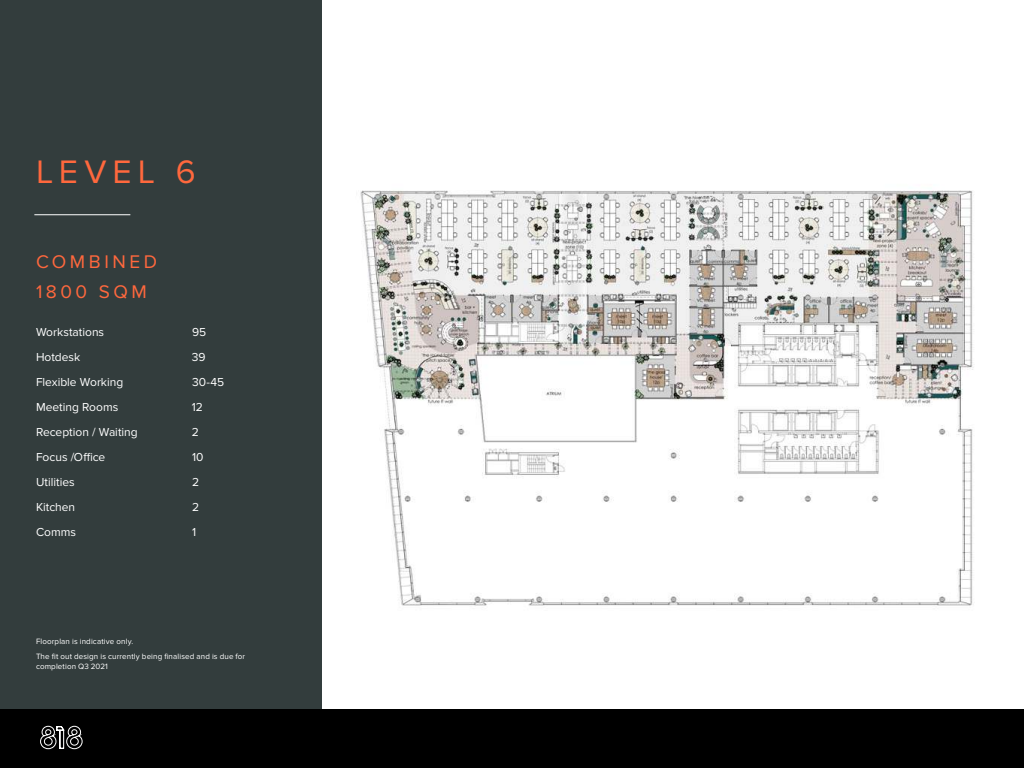
<style>
.page{position:relative;width:1024px;height:768px;background:#fff}
.page>*{position:absolute;margin:0;border:0;box-sizing:border-box;transform-origin:0 0}
.t1{font:33.7px "Proxima Nova";letter-spacing:.18em;color:#ff683d}
.t2{font:19px/30px "Proxima Nova";letter-spacing:.185em;color:#ff683d}
.t3{font:12px "Proxima Nova";color:#fff}
.t4{font:8px/15px "Proxima Nova";letter-spacing:.015em;color:#fff}
</style>
<div class="page">
<div style="left:0;top:709px;width:1024px;height:59px;background:#000"></div>
<svg style="left:40px;top:726px;width:43px;height:23px"></svg>
<div style="left:0;top:0;width:322px;height:709px;background:#333d3d"></div>
<hr style="left:34px;top:214px;width:96px;height:1px;background:#fff">
<img style="left:360px;top:190px;width:614px;height:416px">
<h1 class="t1" style="left:36px;top:157px;width:161px">LEVEL 6</h1>
<h2 class="t2" style="left:36px;top:248px;width:123px">COMBINED<br>1800 SQM</h2>
<p class="t3" style="left:36px;top:327px;width:70px">Workstations</p>
<p class="t3" style="left:192px;top:327px;width:16px">95</p>
<p class="t3" style="left:36px;top:352px;width:46px">Hotdesk</p>
<p class="t3" style="left:192px;top:352px;width:15px">39</p>
<p class="t3" style="left:36px;top:377px;width:89px">Flexible Working</p>
<p class="t3" style="left:192px;top:377px;width:34px">30-45</p>
<p class="t3" style="left:36px;top:402px;width:84px">Meeting Rooms</p>
<p class="t3" style="left:192px;top:402px;width:12px">12</p>
<p class="t3" style="left:36px;top:427px;width:103px">Reception / Waiting</p>
<p class="t3" style="left:192px;top:427px;width:9px">2</p>
<p class="t3" style="left:36px;top:452px;width:71px">Focus /Office</p>
<p class="t3" style="left:192px;top:452px;width:13px">10</p>
<p class="t3" style="left:36px;top:477px;width:40px">Utilities</p>
<p class="t3" style="left:192px;top:477px;width:9px">2</p>
<p class="t3" style="left:36px;top:502px;width:41px">Kitchen</p>
<p class="t3" style="left:192px;top:502px;width:9px">2</p>
<p class="t3" style="left:36px;top:527px;width:42px">Comms</p>
<p class="t3" style="left:192px;top:527px;width:6px">1</p>
<p class="t4" style="left:36px;top:635px;width:211px">Floorplan is indicative only.<br>The fit out design is currently being finalised and is due for</p>
<p class="t4" style="left:36px;top:660px;width:74px">completion Q3 2021</p>
</div>
